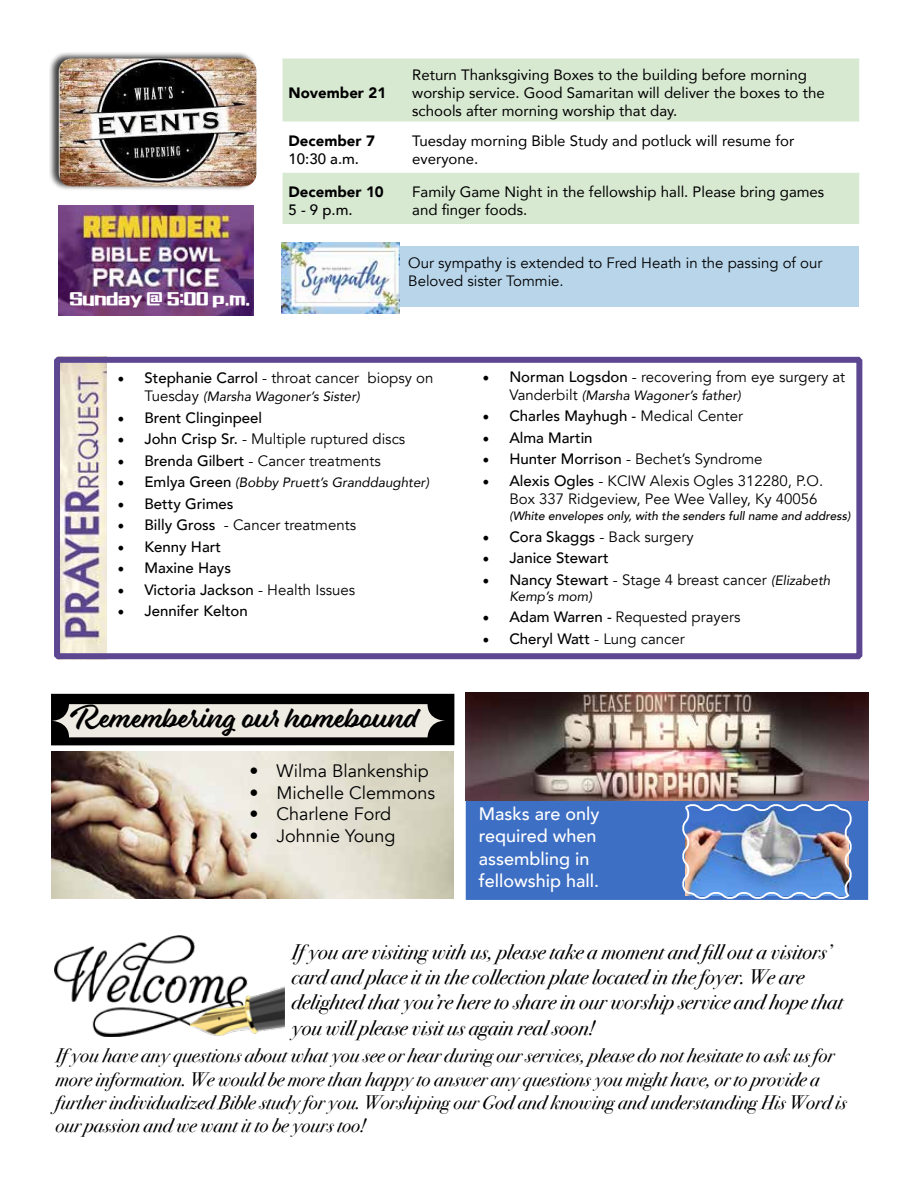
<style>
.page{position:relative;width:918px;height:1188px;background:#fff}
.page>*{position:absolute;margin:0;border:0;box-sizing:border-box;transform-origin:0 0}
.t1{font:30px "Eds Market Main Script";color:#000}
.t2{font:italic 21px/25.2px "Bodoni Svty Two OSITCTT";color:#000}
.t3{font:italic 19.5px/23.4px "Bodoni Svty Two OSITCTT";color:#000}
.t4{font:18px "Avenir";color:#000}
.t5{font:500 18px/22.5px "Avenir";color:#fff}
.t6{font:18px "TT Ssanai R";letter-spacing:-.05em;color:#fff}
.t7{font:15px/18px "Avenir";color:#000}
.t8{font:15px/18px "Avenir";color:#000}
.t9{font:500 15px "Avenir";color:#000}
.t10{font:900 15px "Avenir";color:#000}
.t11{font:italic 13.5px "Avenir";color:#000}
.t12{font:italic 500 12px "Avenir";color:#000}
.s1{font-family:"Minion Pro";font-size:18px}
.s2{font-weight:500}
.s3{font-style:normal;font-size:15px}
.s4{font-family:"Minion Pro";font-weight:400;font-size:18px}
.s5{font-family:"Minion Pro";font-style:normal;font-size:18px}
.s6{font-weight:500;font-style:normal;font-size:15px}
.s7{font-weight:400}
.s8{font-style:italic;font-size:13.5px}
</style>
<div class="page">
<img style="left:54px;top:936px;width:230px;height:100px">
<div style="left:49px;top:52px;width:209px;height:138px;background:#000;opacity:.75"></div>
<img style="left:59px;top:58px;width:197px;height:128px">
<svg style="left:283px;top:58px;width:576px;height:166px;fill:#d8e9d2"></svg>
<div style="left:283px;top:246px;width:576px;height:60px;background:#b8d5ea"></div>
<img style="left:282px;top:242px;width:118px;height:71px">
<div style="left:51px;top:694px;width:403px;height:51px;background:#000"></div>
<img style="left:51px;top:752px;width:403px;height:146px">
<svg style="left:52px;top:704px;width:393px;height:33px;background:#dcd9d1"></svg>
<img style="left:61px;top:364px;width:46px;height:288px">
<div style="left:54px;top:357px;width:808px;height:302px;border:6px solid #5e4791"></div>
<div style="left:466px;top:799px;width:402px;height:101px;background:#3d6fc4;border:2px solid #3c6ec3"></div>
<img style="left:680px;top:804px;width:174px;height:96px">
<img style="left:465px;top:693px;width:403px;height:107px">
<img style="left:59px;top:205px;width:194px;height:111px">
<p class="t6" style="left:69px;top:290px;width:183px">Sunday @ 5:00 p.m.</p>
<p class="t10" style="left:289px;top:79px;width:99px">November 21</p>
<p class="t10" style="left:289px;top:128px;width:88px">December 7</p>
<p class="t9" style="left:289px;top:145px;width:72px">10:30 a.m.</p>
<p class="t10" style="left:289px;top:179px;width:97px">December 10</p>
<p class="t9" style="left:289px;top:197px;width:66px">5 - 9 p.m.</p>
<p class="t8" style="left:412px;top:65px;width:414px">Return Thanksgiving Boxes to the building before morning worship service. Good Samaritan will deliver the boxes to the schools after morning worship that day.</p>
<p class="t8" style="left:412px;top:131px;width:384px">Tuesday morning Bible Study and potluck will resume for everyone.</p>
<p class="t8" style="left:412px;top:182px;width:414px">Family Game Night in the fellowship hall. Please bring games and finger foods.</p>
<p class="t7" style="left:408px;top:254px;width:416px">Our sympathy is extended to Fred Heath in the passing of our<br>Beloved sister Tommie.</p>
<p class="t7" style="left:117px;top:369px;width:317px"><span class="s1">•</span> <span class="s2">Stephanie Carrol</span> - throat cancer biopsy on</p>
<p class="t11" style="left:144px;top:388px;width:217px"><span class="s3">Tuesday</span> (Marsha Wagoner’s Sister)</p>
<p class="t9" style="left:117px;top:405px;width:146px"><span class="s4">•</span> Brent Clinginpeel</p>
<p class="t7" style="left:117px;top:430px;width:289px"><span class="s1">•</span> <span class="s2">John Crisp Sr.</span> - Multiple ruptured discs</p>
<p class="t7" style="left:117px;top:452px;width:265px"><span class="s1">•</span> <span class="s2">Brenda Gilbert</span> - Cancer treatments</p>
<p class="t11" style="left:117px;top:474px;width:313px"><span class="s5">•</span> <span class="s6">Emlya Green</span> (Bobby Pruett’s Granddaughter)</p>
<p class="t9" style="left:117px;top:491px;width:118px"><span class="s4">•</span> Betty Grimes</p>
<p class="t7" style="left:117px;top:516px;width:240px"><span class="s1">•</span> <span class="s2">Billy Gross</span> - Cancer treatments</p>
<p class="t9" style="left:117px;top:534px;width:105px"><span class="s4">•</span> Kenny Hart</p>
<p class="t9" style="left:117px;top:555px;width:115px"><span class="s4">•</span> Maxine Hays</p>
<p class="t9" style="left:117px;top:577px;width:239px"><span class="s4">•</span> Victoria Jackson <span class="s7">- Health Issues</span></p>
<p class="t9" style="left:117px;top:598px;width:132px"><span class="s4">•</span> Jennifer Kelton</p>
<h1 class="t1" style="left:69px;top:699px;width:350px">Remembering our homebound</h1>
<p class="t4" style="left:249px;top:760px;width:181px">• Wilma Blankenship</p>
<p class="t4" style="left:249px;top:782px;width:187px">• Michelle Clemmons</p>
<p class="t4" style="left:249px;top:803px;width:143px">• Charlene Ford</p>
<p class="t4" style="left:249px;top:825px;width:148px">• Johnnie Young</p>
<p class="t7" style="left:482px;top:368px;width:364px"><span class="s1">•</span> <span class="s2">Norman Logsdon</span> - recovering from eye surgery at</p>
<p class="t11" style="left:509px;top:387px;width:233px"><span class="s3">Vanderbilt</span> (Marsha Wagoner’s father)</p>
<p class="t9" style="left:482px;top:403px;width:262px"><span class="s4">•</span> Charles Mayhugh - <span class="s7">Medical Center</span></p>
<p class="t9" style="left:482px;top:425px;width:112px"><span class="s4">•</span> Alma Martin</p>
<p class="t7" style="left:482px;top:450px;width:282px"><span class="s1">•</span> <span class="s2">Hunter Morrison</span> - Bechet’s Syndrome</p>
<p class="t7" style="left:509px;top:472px;width:315px;text-indent:-27px"><span class="s1">•</span> <span class="s2">Alexis Ogles</span> - KCIW Alexis Ogles 312280, P.O.<br>Box 337 Ridgeview, Pee Wee Valley, Ky 40056</p>
<p class="t12" style="left:509px;top:509px;width:343px">(White envelopes only, with the senders full name and address)</p>
<p class="t7" style="left:482px;top:528px;width:213px"><span class="s1">•</span> <span class="s2">Cora Skaggs</span> - Back surgery</p>
<p class="t9" style="left:482px;top:545px;width:128px"><span class="s4">•</span> Janice Stewart</p>
<p class="t7" style="left:482px;top:571px;width:349px"><span class="s1">•</span> <span class="s2">Nancy Stewart</span> - Stage 4 breast cancer <span class="s8">(Elizabeth</span></p>
<p class="t11" style="left:509px;top:588px;width:84px">Kemp’s mom)</p>
<p class="t7" style="left:482px;top:608px;width:260px"><span class="s1">•</span> <span class="s2">Adam Warren -</span> Requested prayers</p>
<p class="t7" style="left:482px;top:630px;width:204px"><span class="s1">•</span> <span class="s2">Cheryl Watt</span> - Lung cancer</p>
<p class="t5" style="left:479px;top:801px;width:122px">Masks are only required when assembling in fellowship hall.</p>
<p class="t2" style="left:292px;top:940px;width:553px">If you are visiting with us, please take a moment and fill out a visitors’ card and place it in the collection plate located in the foyer. We are delighted that you’re here to share in our worship service and hope that you will please visit us again real soon!</p>
<p class="t3" style="left:56px;top:1044px;width:793px">If you have any questions about what you see or hear during our services, please do not hesitate to ask us for more information. We would be more than happy to answer any questions you might have, or to provide a further individualized Bible study for you. Worshiping our God and knowing and understanding His Word is our passion and we want it to be yours too!</p>
</div>
